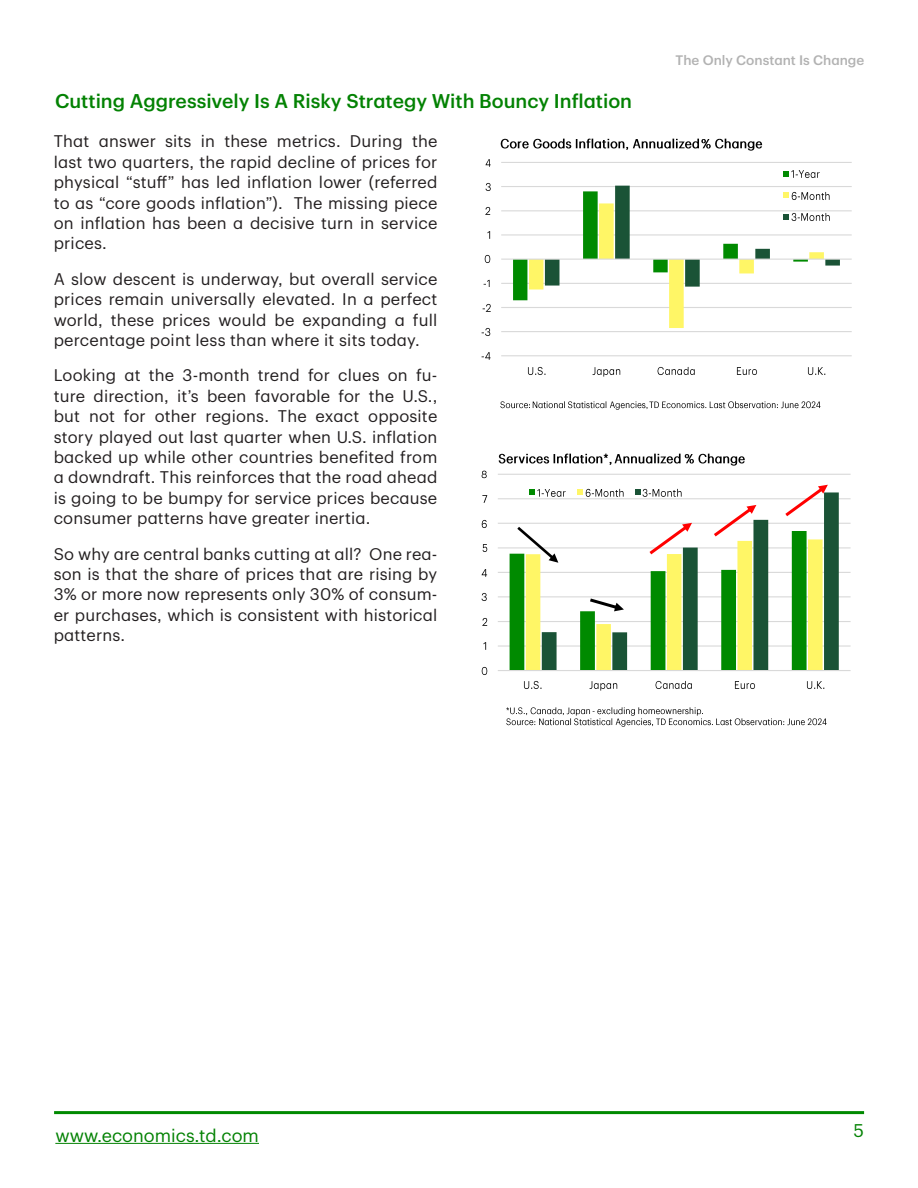
<style>
.page{position:relative;width:918px;height:1188px;background:#fff}
.page>*{position:absolute;margin:0;border:0;box-sizing:border-box;transform-origin:0 0}
.Subtitle{font:500 19.5px "TD Graphik";color:#038203}
.t1{font:18px "TD Graphik";color:#038203}
.Paragraph{font:16.5px/20.4px "TD Graphik";letter-spacing:.01em;color:#231f20;text-align:justify}
.t2{font:500 13.5px "TD Graphik";color:#b2b2b2}
</style>
<div class="page">
<hr style="left:55px;top:1143px;width:204px;height:1px;background:#038203">
<hr style="left:54px;top:1111px;width:810px;height:3px;background:#008a00">
<hr style="left:501px;top:355px;width:351px;height:1px;background:#d9d9d9">
<hr style="left:501px;top:331px;width:351px;height:1px;background:#d9d9d9">
<hr style="left:501px;top:307px;width:351px;height:1px;background:#d9d9d9">
<hr style="left:501px;top:283px;width:351px;height:1px;background:#d9d9d9">
<hr style="left:501px;top:234px;width:351px;height:2px;background:#d9d9d9">
<hr style="left:501px;top:210px;width:351px;height:1px;background:#d9d9d9">
<hr style="left:501px;top:186px;width:351px;height:1px;background:#d9d9d9">
<hr style="left:501px;top:162px;width:351px;height:1px;background:#d9d9d9">
<hr style="left:501px;top:259px;width:351px;height:1px;background:#d9d9d9">
<img style="left:482px;top:352px;width:9px;height:8px">
<img style="left:482px;top:328px;width:9px;height:8px">
<svg style="left:482px;top:303px;width:9px;height:9px"></svg>
<svg style="left:484px;top:279px;width:6px;height:8px"></svg>
<img style="left:484px;top:254px;width:7px;height:9px">
<svg style="left:487px;top:231px;width:4px;height:8px"></svg>
<svg style="left:486px;top:207px;width:5px;height:8px"></svg>
<svg style="left:485px;top:182px;width:6px;height:9px"></svg>
<svg style="left:485px;top:159px;width:6px;height:8px"></svg>
<img style="left:527px;top:366px;width:19px;height:9px">
<img style="left:592px;top:367px;width:29px;height:9px">
<img style="left:658px;top:366px;width:37px;height:9px">
<img style="left:736px;top:367px;width:21px;height:8px">
<img style="left:808px;top:367px;width:18px;height:8px">
<svg style="left:783px;top:171px;width:6px;height:5px"></svg>
<img style="left:791px;top:170px;width:29px;height:8px">
<svg style="left:513px;top:186px;width:327px;height:142px"></svg>
<img style="left:791px;top:210px;width:44px;height:13px">
<img style="left:500px;top:401px;width:30px;height:8px">
<img style="left:532px;top:401px;width:116px;height:9px">
<img style="left:649px;top:401px;width:172px;height:8px">
<img style="left:501px;top:138px;width:201px;height:12px">
<img style="left:702px;top:138px;width:61px;height:13px">
<hr style="left:498px;top:645px;width:352px;height:2px;background:#d9d9d9">
<hr style="left:498px;top:621px;width:352px;height:1px;background:#d9d9d9">
<hr style="left:498px;top:596px;width:352px;height:1px;background:#d9d9d9">
<hr style="left:498px;top:572px;width:352px;height:1px;background:#d9d9d9">
<hr style="left:498px;top:547px;width:352px;height:1px;background:#d9d9d9">
<hr style="left:498px;top:523px;width:352px;height:1px;background:#d9d9d9">
<hr style="left:498px;top:498px;width:352px;height:1px;background:#d9d9d9">
<hr style="left:498px;top:474px;width:352px;height:1px;background:#d9d9d9">
<svg style="left:828px;top:492px;width:11px;height:178px;fill:#1a5336"></svg>
<hr style="left:498px;top:670px;width:352px;height:1px;background:#d9d9d9">
<svg style="left:481px;top:666px;width:7px;height:9px"></svg>
<svg style="left:484px;top:642px;width:3px;height:8px"></svg>
<svg style="left:482px;top:618px;width:6px;height:8px"></svg>
<svg style="left:482px;top:592px;width:5px;height:9px"></svg>
<svg style="left:482px;top:569px;width:6px;height:8px"></svg>
<svg style="left:482px;top:544px;width:6px;height:8px"></svg>
<svg style="left:482px;top:519px;width:5px;height:9px"></svg>
<svg style="left:483px;top:495px;width:5px;height:8px"></svg>
<svg style="left:482px;top:470px;width:5px;height:9px"></svg>
<img style="left:524px;top:680px;width:18px;height:9px">
<img style="left:590px;top:681px;width:28px;height:10px">
<img style="left:656px;top:680px;width:36px;height:9px">
<img style="left:734px;top:681px;width:21px;height:8px">
<img style="left:806px;top:681px;width:19px;height:8px">
<img style="left:507px;top:707px;width:196px;height:8px">
<svg style="left:592px;top:707px;width:6px;height:8px"></svg>
<img style="left:507px;top:715px;width:320px;height:11px">
<img style="left:498px;top:453px;width:117px;height:12px">
<img style="left:615px;top:453px;width:130px;height:13px">
<svg style="left:510px;top:485px;width:318px;height:185px"></svg>
<p class="Subtitle" style="left:55px;top:86px;width:579px">Cutting Aggressively Is A Risky Strategy With Bouncy Inflation</p>
<p class="Paragraph" style="left:54px;top:130px;width:385px">That answer sits in these metrics. During the last two quarters, the rapid decline of prices for physical “stuff” has led inflation lower (referred to as “core goods inflation”). The missing piece on inflation has been a decisive turn in service prices.</p>
<p class="Paragraph" style="left:54px;top:267px;width:385px">A slow descent is underway, but overall service prices remain universally elevated. In a perfect world, these prices would be expanding a full percentage point less than where it sits today.</p>
<p class="Paragraph" style="left:54px;top:364px;width:385px">Looking at the 3-month trend for clues on fu&shy;ture direction, it’s been favorable for the U.S., but not for other regions. The exact opposite story played out last quarter when U.S. inflation backed up while other countries benefited from a downdraft. This reinforces that the road ahead is going to be bumpy for service prices because consumer patterns have greater inertia.</p>
<p class="Paragraph" style="left:54px;top:542px;width:385px">So why are central banks cutting at all? One rea&shy;son is that the share of prices that are rising by 3% or more now represents only 30% of consum&shy;er purchases, which is consistent with historical patterns.</p>
<p class="t2" style="left:676px;top:50px;width:190px">The Only Constant Is Change</p>
<p class="t1" style="left:55px;top:1122px;width:205px">www.economics.td.com</p>
<p class="t1" style="left:853px;top:1117px;width:12px">5</p>
</div>
